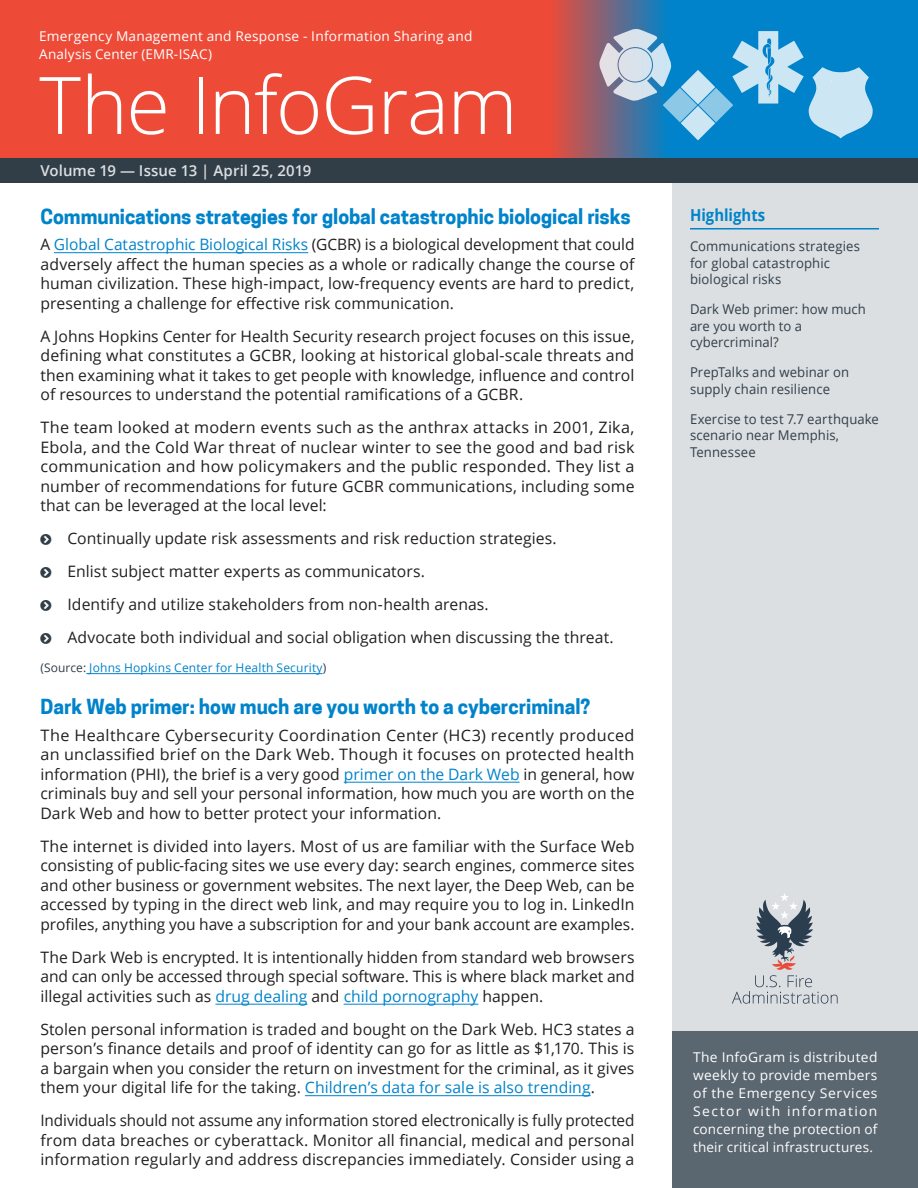
<style>
.page{position:relative;width:918px;height:1188px;background:#fff}
.page>*{position:absolute;margin:0;border:0;box-sizing:border-box;transform-origin:0 0}
.t1{font:300 79.5px "Open Sans";letter-spacing:-.02em;color:#fff}
.t2{font:700 19.5px "Coo Hew";color:#0083ca}
.Highlights_Heading{font:700 16.5px "Open Sans";letter-spacing:.005em;color:#0083ca;scale:.9 1}
.t3{font:15.75px/19.5px "Open Sans";letter-spacing:.005em;color:#231f20;text-align:justify}
.Volume_Issue_Number{font:600 15px "Open Sans";letter-spacing:.005em;color:#dbdfe2}
.Subtitle{font:13.5px/18px "Open Sans";letter-spacing:.015em;color:#fff}
.t4{font:13.5px/16.5px "Open Sans";letter-spacing:.01em;color:#313e48}
.t5{font:12px "Open Sans";letter-spacing:.015em;color:#0083ca}
.s1{color:#0083ca}
.s2{color:#313e48}
</style>
<div class="page">
<div style="left:673px;top:183px;width:245px;height:1005px;background:#dbdfe2"></div>
<div style="left:0;top:0;width:918px;height:158px;background:#ed4b38"></div>
<svg style="left:555px;top:0;width:363px;height:158px;background:#3875a7"></svg>
<svg style="left:599px;top:29px;width:274px;height:111px;background:#5aa6d2"></svg>
<svg style="left:732px;top:893px;width:106px;height:111px"></svg>
<div style="left:673px;top:1031px;width:245px;height:157px;background:#5a6670"></div>
<div style="left:0;top:158px;width:918px;height:25px;background:#313e48"></div>
<hr style="left:690px;top:228px;width:189px;height:1px;background:#0083ca">
<hr style="left:54px;top:252px;width:254px;height:1px;background:#0083ca">
<hr style="left:86px;top:673px;width:237px;height:1px;background:#0083ca">
<hr style="left:344px;top:782px;width:176px;height:1px;background:#0083ca">
<hr style="left:215px;top:1004px;width:92px;height:1px;background:#0083ca">
<hr style="left:344px;top:1004px;width:134px;height:1px;background:#0083ca">
<hr style="left:305px;top:1095px;width:286px;height:1px;background:#0083ca">
<h1 class="Subtitle" style="left:39px;top:26px;width:435px">Emergency Management and Response - Information Sharing and<br>Analysis Center (EMR-ISAC)</h1>
<p class="t1" style="left:39px;top:51px;width:480px">The InfoGram</p>
<p class="Volume_Issue_Number" style="left:40px;top:160px;width:272px">Volume 19 — Issue 13 | April 25, 2019</p>
<p class="t2" style="left:40px;top:205px;width:592px">Communications strategies for global catastrophic biological risks</p>
<p class="t3" style="left:40px;top:234px;width:596px">A <span class="s1">Global Catastrophic Biological Risks</span> (GCBR) is a biological development that could adversely affect the human species as a whole or radically change the course of human civilization. These high-impact, low-frequency events are hard to predict, presenting a challenge for effective risk communication.</p>
<p class="t3" style="left:40px;top:326px;width:596px">A Johns Hopkins Center for Health Security research project focuses on this issue, defining what constitutes a GCBR, looking at historical global-scale threats and then examining what it takes to get people with knowledge, influence and control of resources to understand the potential ramifications of a GCBR.</p>
<p class="t3" style="left:40px;top:417px;width:596px">The team looked at modern events such as the anthrax attacks in 2001, Zika, Ebola, and the Cold War threat of nuclear winter to see the good and bad risk communication and how policymakers and the public responded. They list a number of recommendations for future GCBR communications, including some that can be leveraged at the local level:</p>
<p class="t3" style="left:68px;top:522px;width:548px;line-height:33px;text-align:left">Continually update risk assessments and risk reduction strategies.<br>Enlist subject matter experts as communicators.<br>Identify and utilize stakeholders from non-health arenas.<br>Advocate both individual and social obligation when discussing the threat.</p>
<p class="t5" style="left:40px;top:659px;width:287px"><span class="s2">(Source:</span> Johns Hopkins Center for Health Security<span class="s2">)</span></p>
<p class="t2" style="left:40px;top:696px;width:551px">Dark Web primer: how much are you worth to a cybercriminal?</p>
<p class="t3" style="left:40px;top:725px;width:596px">The Healthcare Cybersecurity Coordination Center (HC3) recently produced an unclassified brief on the Dark Web. Though it focuses on protected health information (PHI), the brief is a very good <span class="s1">primer on the Dark Web</span> in general, how criminals buy and sell your personal information, how much you are worth on the Dark Web and how to better protect your information.</p>
<p class="t3" style="left:40px;top:836px;width:596px">The internet is divided into layers. Most of us are familiar with the Surface Web consisting of public-facing sites we use every day: search engines, commerce sites and other business or government websites. The next layer, the Deep Web, can be accessed by typing in the direct web link, and may require you to log in. LinkedIn profiles, anything you have a subscription for and your bank account are examples.</p>
<p class="t3" style="left:40px;top:947px;width:596px">The Dark Web is encrypted. It is intentionally hidden from standard web browsers and can only be accessed through special software. This is where black market and illegal activities such as <span class="s1">drug dealing</span> and <span class="s1">child pornography</span> happen.</p>
<p class="t3" style="left:40px;top:1019px;width:595px">Stolen personal information is traded and bought on the Dark Web. HC3 states a person’s finance details and proof of identity can go for as little as $1,170. This is a bargain when you consider the return on investment for the criminal, as it gives them your digital life for the taking. <span class="s1">Children’s data for sale is also trending</span>.</p>
<p class="t3" style="left:41px;top:1110px;width:596px">Individuals should not assume any information stored electronically is fully protected from data breaches or cyberattack. Monitor all financial, medical and personal information regularly and address discrepancies immediately. Consider using a</p>
<p class="Highlights_Heading" style="left:690px;top:204px;width:85px">Highlights</p>
<p class="t4" style="left:690px;top:238px;width:172px">Communications strategies for global catastrophic biological risks</p>
<p class="t4" style="left:690px;top:301px;width:177px">Dark Web primer: how much are you worth to a cybercriminal?</p>
<p class="t4" style="left:690px;top:364px;width:161px">PrepTalks and webinar on supply chain resilience</p>
<p class="t4" style="left:690px;top:410px;width:190px">Exercise to test 7.7 earthquake scenario near Memphis,<br>Tennessee</p>
<p class="Subtitle" style="left:693px;top:1048px;width:186px;text-align:justify">The InfoGram is distributed weekly to provide members of the Emergency Services Sector with information concerning the protection of their critical infrastructures.</p>
</div>
